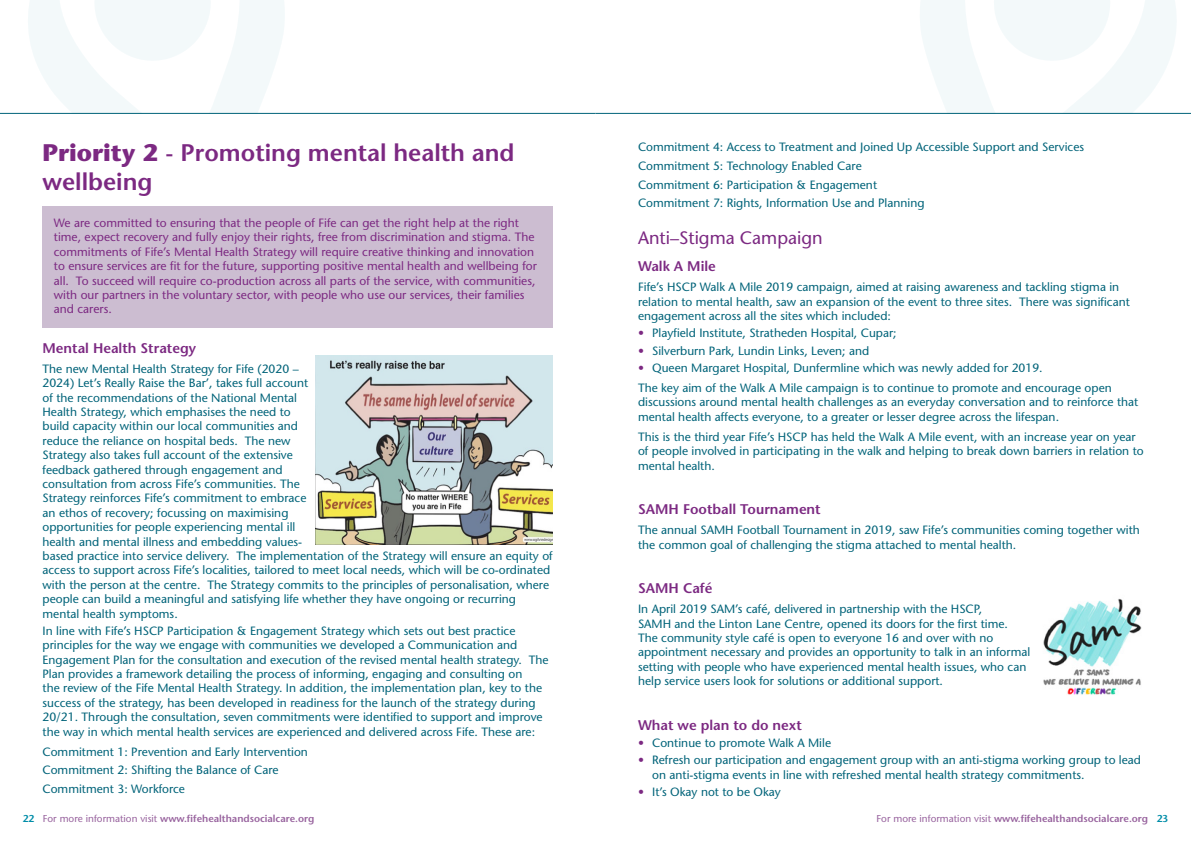
<style>
.page{position:relative;width:1191px;height:842px;background:#fff}
.page>*{position:absolute;margin:0;border:0;box-sizing:border-box;transform-origin:0 0}
.heading_2{font:600 24px/28.8px "Stone Sans";color:#7c2982}
.heading_3{font:18px "Stone Sans";color:#7c2982}
.heading_4{font:600 14px "Stone Sans";color:#7c2982}
.t1{font:12px/14.4px "Stone Sans";color:#006379}
.t2{font:12px/14.4px "Stone Sans";color:#7c2982}
.t3{font:600 10px "Stone Sans";color:#98639e}
.s1{font-weight:700}
.s2{color:#7c2982}
.s3{color:#008da8}
.s4{font-weight:400}
</style>
<div class="page">
<svg style="left:27px;top:0;width:259px;height:113px"></svg>
<svg style="left:918px;top:0;width:259px;height:113px"></svg>
<hr style="left:0;top:113px;width:595px;height:1px;background:#006379">
<hr style="left:595px;top:113px;width:596px;height:1px;background:#006379">
<img style="left:1043px;top:598px;width:99px;height:97px">
<div style="left:43px;top:206px;width:510px;height:122px;background:#ccbdd1"></div>
<img style="left:316px;top:356px;width:237px;height:189px">
<p class="heading_2" style="left:43px;top:138px;width:473px"><span class="s1">Priority 2</span> - Promoting mental health and wellbeing</p>
<p class="t2" style="left:54px;top:216px;width:484px">We are committed to ensuring that the people of Fife can get the right help at the right time, expect recovery and fully enjoy their rights, free from discrimination and stigma. The commitments of Fife’s Mental Health Strategy will require creative thinking and innovation to ensure services are fit for the future, supporting positive mental health and wellbeing for all. To succeed will require co-production across all parts of the service, with communities, with our partners in the voluntary sector, with people who use our services, their families and carers.</p>
<p class="heading_4" style="left:43px;top:339px;width:155px">Mental Health Strategy</p>
<p class="t1" style="left:43px;top:361px;width:512px">The new Mental Health Strategy for Fife (2020 –<br>2024) Let’s Really Raise the Bar’, takes full account<br>of the recommendations of the National Mental<br>Health Strategy, which emphasises the need to<br>build capacity within our local communities and<br>reduce the reliance on hospital beds. The new<br>Strategy also takes full account of the extensive<br>feedback gathered through engagement and<br>consultation from across Fife’s communities. The<br>Strategy reinforces Fife’s commitment to embrace<br>an ethos of recovery; focussing on maximising<br>opportunities for people experiencing mental ill<br>health and mental illness and embedding values-<br>based practice into service delivery. The implementation of the Strategy will ensure an equity of access to support across Fife’s localities, tailored to meet local needs, which will be co-ordinated with the person at the centre. The Strategy commits to the principles of personalisation, where people can build a meaningful and satisfying life whether they have ongoing or recurring mental health symptoms.</p>
<p class="t1" style="left:43px;top:623px;width:507px">In line with Fife’s HSCP Participation &amp; Engagement Strategy which sets out best practice principles for the way we engage with communities we developed a Communication and Engagement Plan for the consultation and execution of the revised mental health strategy. The Plan provides a framework detailing the process of informing, engaging and consulting on<br>the review of the Fife Mental Health Strategy. In addition, the implementation plan, key to the success of the strategy, has been developed in readiness for the launch of the strategy during 20/21. Through the consultation, seven commitments were identified to support and improve the way in which mental health services are experienced and delivered across Fife. These are:</p>
<p class="t1" style="left:43px;top:744px;width:267px">Commitment 1: Prevention and Early Intervention</p>
<p class="t1" style="left:43px;top:763px;width:238px">Commitment 2: Shifting the Balance of Care</p>
<p class="t1" style="left:43px;top:781px;width:144px">Commitment 3: Workforce</p>
<p class="t1" style="left:638px;top:140px;width:447px">Commitment 4: Access to Treatment and Joined Up Accessible Support and Services</p>
<p class="t1" style="left:638px;top:158px;width:225px">Commitment 5: Technology Enabled Care</p>
<p class="t1" style="left:638px;top:177px;width:241px">Commitment 6: Participation &amp; Engagement</p>
<p class="t1" style="left:638px;top:196px;width:288px">Commitment 7: Rights, Information Use and Planning</p>
<p class="heading_3" style="left:638px;top:226px;width:186px">Anti–Stigma Campaign</p>
<p class="heading_4" style="left:638px;top:258px;width:79px">Walk A Mile</p>
<p class="t1" style="left:638px;top:280px;width:493px">Fife’s HSCP Walk A Mile 2019 campaign, aimed at raising awareness and tackling stigma in relation to mental health, saw an expansion of the event to three sites. There was significant engagement across all the sites which included:</p>
<p class="t1" style="left:638px;top:326px;width:260px"><span class="s2">•</span> Playfield Institute, Stratheden Hospital, Cupar;</p>
<p class="t1" style="left:638px;top:343px;width:233px"><span class="s2">•</span> Silverburn Park, Lundin Links, Leven; and</p>
<p class="t1" style="left:638px;top:360px;width:406px"><span class="s2">•</span> Queen Margaret Hospital, Dunfermline which was newly added for 2019.</p>
<p class="t1" style="left:638px;top:380px;width:502px">The key aim of the Walk A Mile campaign is to continue to promote and encourage open discussions around mental health challenges as an everyday conversation and to reinforce that mental health affects everyone, to a greater or lesser degree across the lifespan.</p>
<p class="t1" style="left:638px;top:429px;width:507px">This is the third year Fife’s HSCP has held the Walk A Mile event, with an increase year on year of people involved in participating in the walk and helping to break down barriers in relation to mental health.</p>
<p class="heading_4" style="left:638px;top:500px;width:184px">SAMH Football Tournament</p>
<p class="t1" style="left:638px;top:523px;width:503px">The annual SAMH Football Tournament in 2019, saw Fife’s communities coming together with the common goal of challenging the stigma attached to mental health.</p>
<p class="heading_4" style="left:638px;top:579px;width:76px">SAMH Café</p>
<p class="t1" style="left:638px;top:602px;width:394px">In April 2019 SAM’s café, delivered in partnership with the HSCP,<br>SAMH and the Linton Lane Centre, opened its doors for the first time.<br>The community style café is open to everyone 16 and over with no appointment necessary and provides an opportunity to talk in an informal setting with people who have experienced mental health issues, who can help service users look for solutions or additional support.</p>
<p class="heading_4" style="left:638px;top:716px;width:165px">What we plan to do next</p>
<p class="t1" style="left:638px;top:735px;width:195px"><span class="s2">•</span> Continue to promote Walk A Mile</p>
<p class="t1" style="left:652px;top:753px;width:490px;text-indent:-14px"><span class="s2">•</span> Refresh our participation and engagement group with an anti-stigma working group to lead on anti-stigma events in line with refreshed mental health strategy commitments.</p>
<p class="t1" style="left:638px;top:784px;width:144px"><span class="s2">•</span> It’s Okay not to be Okay</p>
<p class="t3" style="left:23px;top:812px;width:293px"><span class="s3">22</span> <span class="s4">For more information visit</span> www.fifehealthandsocialcare.org</p>
<p class="t3" style="left:876px;top:812px;width:293px"><span class="s4">For more information visit</span> www.fifehealthandsocialcare.org <span class="s3">23</span></p>
</div>
